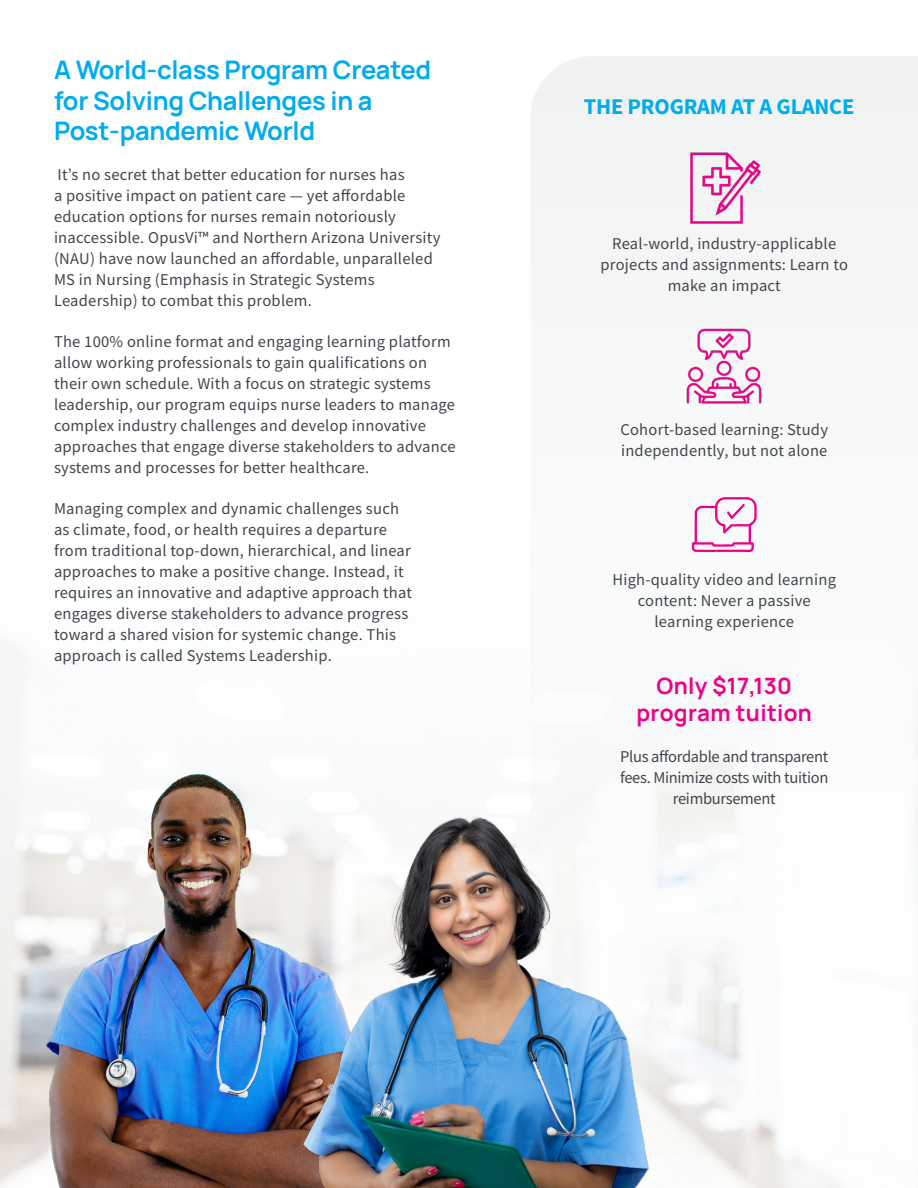
<style>
.page{position:relative;width:918px;height:1188px;background:#fff}
.page>*{position:absolute;margin:0;border:0;box-sizing:border-box;transform-origin:0 0}
.t1{font:200 25.5px/30.6px "Manrope";letter-spacing:-.01em;color:#00aced}
.t2{font:200 22.5px/27px "Manrope";letter-spacing:.015em;color:#ed008a;text-align:center}
.t3{font:700 22.5px "Source Sans Pro";letter-spacing:-.01em;color:#00aced}
.t4{font:16.5px/21px "Source Sans Pro";letter-spacing:.015em;color:#42454d}
.t5{font:16.5px/21px "Source Sans Pro";letter-spacing:-.02em;color:#42454d;text-align:center}
</style>
<div class="page">
<svg style="left:531px;top:56px;width:387px;height:1132px"></svg>
<svg style="left:692px;top:497px;width:65px;height:55px"></svg>
<img style="left:677px;top:319px;width:95px;height:95px">
<img style="left:675px;top:139px;width:99px;height:99px">
<img style="left:0;top:713px;width:298px;height:475px">
<img style="left:298px;top:781px;width:409px;height:407px">
<h1 class="t1" style="left:54px;top:53px;width:379px">A World-class Program Created for Solving Challenges in a<br>Post-pandemic World</h1>
<p class="t4" style="left:54px;top:164px;width:388px">It’s no secret that better education for nurses has<br>a positive impact on patient care — yet affordable education options for nurses remain notoriously inaccessible. OpusVi™ and Northern Arizona University (NAU) have now launched an affordable, unparalleled MS in Nursing (Emphasis in Strategic Systems Leadership) to combat this problem.</p>
<p class="t4" style="left:54px;top:331px;width:403px">The 100% online format and engaging learning platform allow working professionals to gain qualifications on their own schedule. With a focus on strategic systems leadership, our program equips nurse leaders to manage complex industry challenges and develop innovative approaches that engage diverse stakeholders to advance systems and processes for better healthcare.</p>
<p class="t4" style="left:54px;top:498px;width:360px">Managing complex and dynamic challenges such as climate, food, or health requires a departure from traditional top-down, hierarchical, and linear approaches to make a positive change. Instead, it requires an innovative and adaptive approach that engages diverse stakeholders to advance progress toward a shared vision for systemic change. This approach is called Systems Leadership.</p>
<h2 class="t3" style="left:584px;top:92px;width:272px">THE PROGRAM AT A GLANCE</h2>
<p class="t4" style="left:601px;top:233px;width:249px;text-align:center">Real-world, industry-applicable projects and assignments: Learn to make an impact</p>
<p class="t4" style="left:620px;top:419px;width:209px">Cohort-based learning: Study independently, but not alone</p>
<p class="t4" style="left:612px;top:569px;width:225px;text-align:center">High-quality video and learning content: Never a passive learning experience</p>
<h2 class="t2" style="left:636px;top:672px;width:177px">Only $17,130 program tuition</h2>
<p class="t5" style="left:620px;top:746px;width:210px">Plus affordable and transparent fees. Minimize costs with tuition reimbursement</p>
</div>
